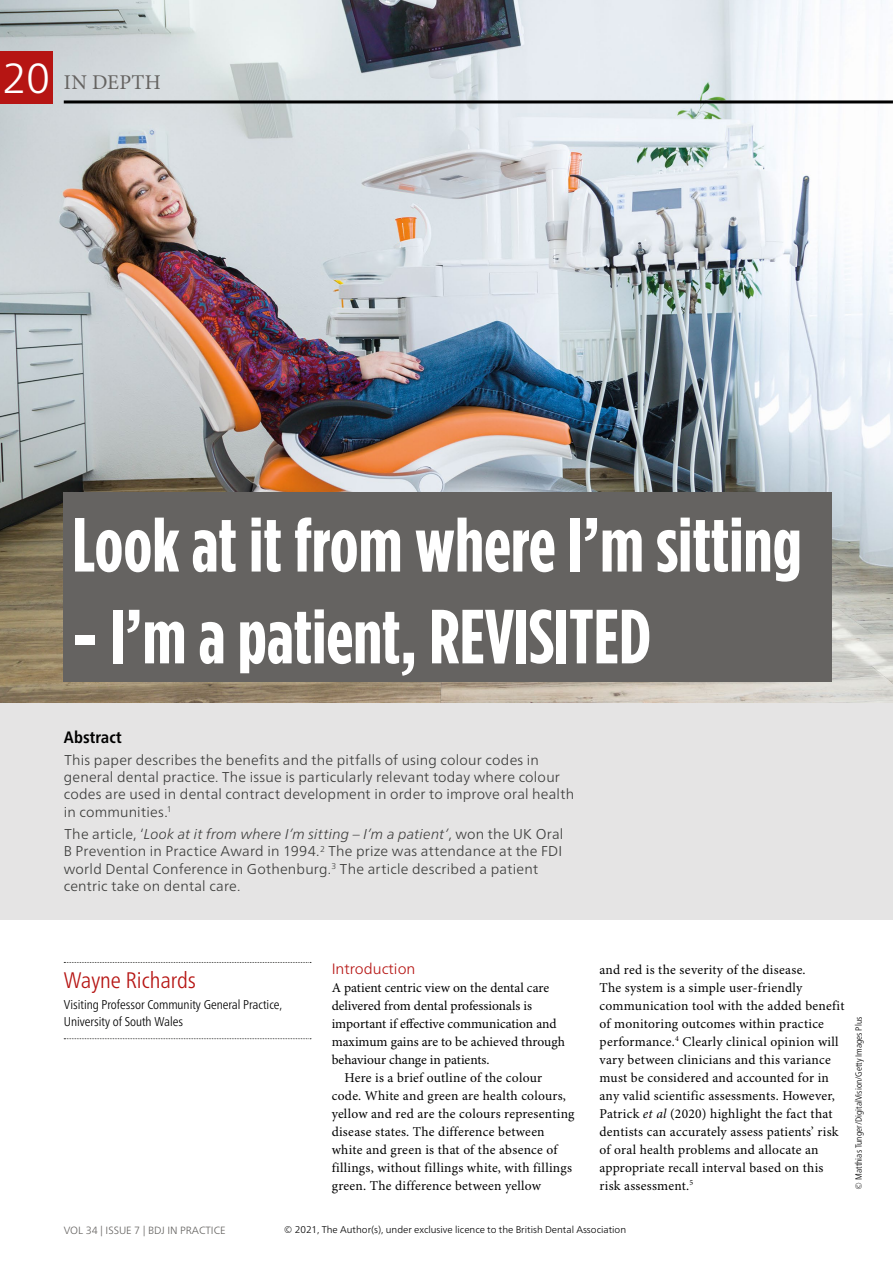
<style>
.page{position:relative;width:893px;height:1263px;background:#fff}
.page>*{position:absolute;margin:0;border:0;box-sizing:border-box;transform-origin:0 0}
.Title_headline_colou{font:700 76.5px "Gotham Condensed";color:#fff}
.NoXML_page_numbers{font:42px "Frutiger Neue LT Pro Light 2";color:#fff}
.NoXML_author_name{font:300 condensed 22.5px "Frutiger Neue LT Pro";color:#b61513}
.NoXML_category{font:21px "Minion Pro";letter-spacing:.015em;color:#656361}
.Abstract_Heading_MSS{font:700 condensed 16.5px "Frutiger Neue LT Pro";letter-spacing:.01em;color:#000}
.SectionHeading_1_x{font:300 15px "Frutiger Neue LT Pro";color:#b61513}
.t1{font:300 14.25px/17.2px "Frutiger Neue LT Pro";letter-spacing:.015em;color:#3a3a39}
.Para_body{font:13.5px/18px "Minion Pro";letter-spacing:.02em;color:#000}
.Para_body_1st{font:13.5px/18px "Minion Pro";color:#000}
.Biography_author_job{font:300 condensed 12.75px/16.5px "Frutiger Neue LT Pro";color:#000}
.NoXML_footer{font:10.5px "Frutiger Neue LT Pro Light 2";color:#656361}
.NoXML_Hidden_for_Onl{font:300 9.75px "Frutiger Neue LT Pro";color:#000}
.Image_Source_credit{font:300 condensed 9px "Frutiger Neue LT Pro";color:#000}
.s1{font-style:italic}
</style>
<div class="page">
<div style="left:0;top:704px;width:893px;height:216px;background:#e5e4e4"></div>
<img style="left:0;top:0;width:893px;height:702px">
<div style="left:0;top:51px;width:52px;height:52px;background:#b61513"></div>
<hr style="left:64px;top:100px;width:829px;height:3px;background:#000">
<div style="left:64px;top:492px;width:768px;height:189px;background:#656361"></div>
<svg style="left:64px;top:962px;width:247px;height:1px"></svg>
<svg style="left:64px;top:1038px;width:247px;height:1px"></svg>
<p class="NoXML_page_numbers" style="left:2px;top:54px;width:50px">20</p>
<p class="NoXML_category" style="left:64px;top:70px;width:99px">IN DEPTH</p>
<p class="Title_headline_colou" style="left:72px;top:500px;width:731px">Look at it from where I’m sitting</p>
<p class="Title_headline_colou" style="left:72px;top:592px;width:580px">- I’m a patient, REVISITED</p>
<p class="Abstract_Heading_MSS" style="left:64px;top:728px;width:59px">Abstract</p>
<p class="t1" style="left:64px;top:751px;width:512px">This paper describes the benefits and the pitfalls of using colour codes in general dental practice. The issue is particularly relevant today where colour codes are used in dental contract development in order to improve oral health in communities.<sup>1</sup></p>
<p class="t1" style="left:64px;top:825px;width:501px">The article, ‘<span class="s1">Look at it from where I’m sitting – I’m a patient’</span>, won the UK Oral B Prevention in Practice Award in 1994.<sup>2</sup> The prize was attendance at the FDI world Dental Conference in Gothenburg.<sup>3</sup> The article described a patient centric take on dental care.</p>
<p class="NoXML_author_name" style="left:64px;top:967px;width:134px">Wayne Richards</p>
<p class="Biography_author_job" style="left:64px;top:996px;width:220px">Visiting Professor Community General Practice,<br>University of South Wales</p>
<p class="SectionHeading_1_x" style="left:332px;top:960px;width:85px">Introduction</p>
<p class="Para_body_1st" style="left:332px;top:979px;width:235px">A patient centric view on the dental care delivered from dental professionals is important if effective communication and maximum gains are to be achieved through behaviour change in patients.</p>
<p class="Para_body" style="left:332px;top:1069px;width:244px;text-indent:13px">Here is a brief outline of the colour code. White and green are health colours, yellow and red are the colours representing disease states. The difference between white and green is that of the absence of fillings, without fillings white, with fillings green. The difference between yellow</p>
<p class="Para_body" style="left:600px;top:961px;width:246px">and red is the severity of the disease.<br>The system is a simple user-friendly communication tool with the added benefit of monitoring outcomes within practice performance.<sup>4</sup> Clearly clinical opinion will vary between clinicians and this variance must be considered and accounted for in any valid scientific assessments. However, Patrick <span class="s1">et al</span> (2020) highlight the fact that dentists can accurately assess patients’ risk of oral health problems and allocate an appropriate recall interval based on this risk assessment.<sup>5</sup></p>
<p class="Image_Source_credit" style="left:853px;top:1190px;width:174px;rotate:-90deg">© Matthias Tunger/DigitalVision/Getty Images Plus</p>
<p class="NoXML_footer" style="left:64px;top:1224px;width:163px">VOL 34 | ISSUE 7 | BDJ IN PRACTICE</p>
<p class="NoXML_Hidden_for_Onl" style="left:284px;top:1223px;width:344px">© 2021, The Author(s), under exclusive licence to the British Dental Association</p>
</div>
